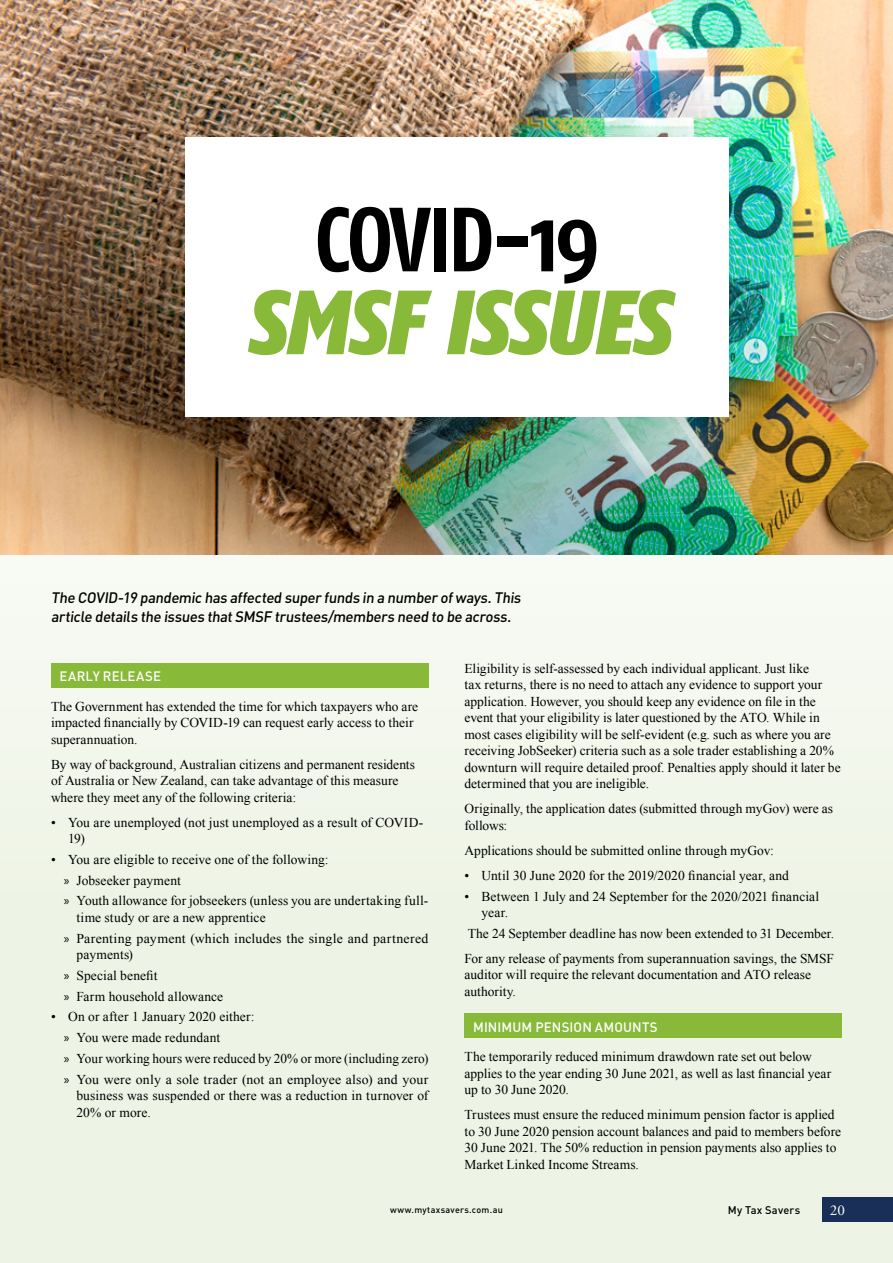
<style>
.page{position:relative;width:893px;height:1263px;background:#fff}
.page>*{position:absolute;margin:0;border:0;box-sizing:border-box;transform-origin:0 0}
.t1{font:italic 900 90.75px "Fago Co";letter-spacing:-.015em;color:#88b938}
.t2{font:700 90.75px "Fago Co";letter-spacing:-.03em;color:#000}
.t3{font:500 15px/19.5px "DIN Pro";color:#000}
.t4{font:15px "Adobe Garamond Pro";color:#fff}
.t5{font:13.5px/16.5px "Times New Roman";letter-spacing:.005em;color:#000}
.t6{font:500 13.5px "DIN Pro";letter-spacing:.01em;color:#fff}
.t7{font:500 10.95px "DIN Pro";letter-spacing:.025em;color:#000}
.t8{font:500 9px "DIN Pro";letter-spacing:.035em;color:#000}
.s1{font-family:"Myriad Pro"}
</style>
<div class="page">
<div style="left:0;top:151px;width:893px;height:1112px;background:#eef4e5"></div>
<img style="left:0;top:0;width:893px;height:554px">
<div style="left:185px;top:137px;width:544px;height:280px;background:#fff"></div>
<div style="left:51px;top:663px;width:377px;height:25px;background:#88b938"></div>
<div style="left:465px;top:1013px;width:377px;height:24px;background:#88b938"></div>
<div style="left:822px;top:1197px;width:71px;height:25px;background:#192f58"></div>
<h1 class="t2" style="left:315px;top:186px;width:286px">COVID-19</h1>
<h1 class="t1" style="left:245px;top:268px;width:426px">SMSF ISSUES</h1>
<p class="t3" style="left:51px;top:587px;width:474px">The COVID-19 pandemic has affected super funds in a number ofways.This article details the issues thatSMSF trustees/members need to be across.</p>
<p class="t5" style="left:465px;top:660px;width:378px">Eligibility is self-assessed by each individual applicant. Just like<br>tax returns, there is no need to attach any evidence to support your application. However, you should keep any evidence on file in the event that your eligibility is later questioned by the ATO. While in most cases eligibility will be self-evident (e.g. such as where you are receiving JobSeeker) criteria such as a sole trader establishing a 20% downturn will require detailed proof. Penalties apply should it later be determined that you are ineligible.</p>
<p class="t5" style="left:465px;top:800px;width:370px">Originally, the application dates (submitted through myGov) were as follows:</p>
<p class="t5" style="left:465px;top:842px;width:311px">Applications should be submitted online through myGov:</p>
<p class="t5" style="left:465px;top:867px;width:326px">• Until 30 June 2020 for the 2019/2020 financial year, and</p>
<p class="t5" style="left:482px;top:888px;width:339px;text-indent:-17px">• Between 1 July and 24 September for the 2020/2021 financial year.</p>
<p class="t5" style="left:465px;top:921px;width:371px;line-height:25px">The 24 September deadline has now been extended to 31 December.<br>For any release of payments from superannuation savings, the SMSF</p>
<p class="t5" style="left:465px;top:966px;width:348px">auditor will require the relevant documentation and ATO release authority.</p>
<p class="t6" style="left:473px;top:1018px;width:186px">MINIMUM PENSION AMOUNTS</p>
<p class="t5" style="left:465px;top:1048px;width:368px">The temporarily reduced minimum drawdown rate set out below applies to the year ending 30 June 2021, as well as last financial year up to 30 June 2020.</p>
<p class="t5" style="left:465px;top:1106px;width:378px">Trustees must ensure the reduced minimum pension factor is applied to 30 June 2020 pension account balances and paid to members before 30 June 2021. The 50% reduction in pension payments also applies to Market Linked Income Streams.</p>
<p class="t8" style="left:390px;top:1203px;width:114px">www.mytaxsavers.com.au</p>
<p class="t7" style="left:728px;top:1202px;width:74px">My Tax Savers</p>
<p class="t4" style="left:830px;top:1201px;width:17px">20</p>
<p class="t6" style="left:60px;top:667px;width:103px">EARLY RELEASE</p>
<p class="t5" style="left:51px;top:698px;width:369px">The Government has extended the time for which taxpayers who are impacted financially by COVID-19 can request early access to their superannuation.</p>
<p class="t5" style="left:51px;top:756px;width:366px">By way of background, Australian citizens and permanent residents of Australia or New Zealand, can take advantage of this measure where they meet any of the following criteria:</p>
<p class="t5" style="left:68px;top:814px;width:357px;text-indent:-17px">• You are unemployed (not just unemployed as a result of COVID-<br>19)</p>
<p class="t5" style="left:64px;top:849px;width:366px;line-height:20.7px;text-indent:-13px">• You are eligible to receive one of the following:<br><span class="s1">»</span> Jobseeker payment<br><span class="s1">»</span> Youth allowance for jobseekers (unless you are undertaking full-</p>
<p class="t5" style="left:64px;top:907px;width:366px;line-height:20.9px;text-indent:13px">time study or are a new apprentice<br><span class="s1">»</span> Parenting payment (which includes the single and partnered</p>
<p class="t5" style="left:64px;top:944px;width:161px;line-height:20.7px;text-indent:13px">payments)<br><span class="s1">»</span> Special benefit<br><span class="s1">»</span> Farm household allowance</p>
<p class="t5" style="left:64px;top:1006px;width:366px;line-height:20.7px;text-indent:-13px">• On or after 1 January 2020 either:<br><span class="s1">»</span> You were made redundant<br><span class="s1">»</span> Your working hours were reduced by 20% or more (including zero) <span class="s1">»</span> You were only a sole trader (not an employee also) and your</p>
<p class="t5" style="left:77px;top:1087px;width:353px">business was suspended or there was a reduction in turnover of<br>20% or more.</p>
</div>
